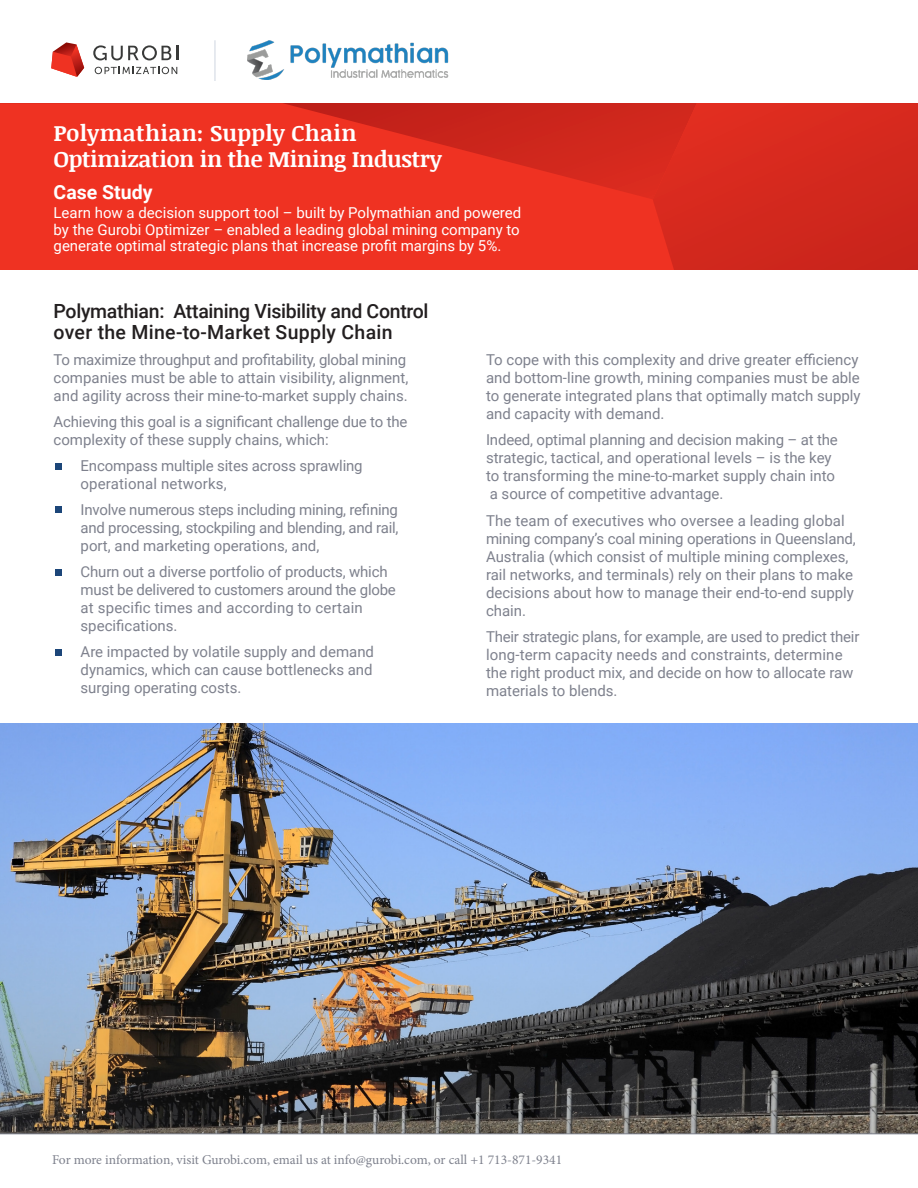
<style>
.page{position:relative;width:918px;height:1188px;background:#fff}
.page>*{position:absolute;margin:0;border:0;box-sizing:border-box;transform-origin:0 0}
.t1{font:700 22.5px/25.5px "Noticia Text";letter-spacing:-.015em;color:#fff}
.Headline_Red_12{font:500 19.5px/21px "Roboto";letter-spacing:-.015em;color:#231f20}
.t2{font:700 19.5px "Roboto";color:#fff}
.Headline_Red_12-2{font:15px/18px "Roboto";color:#7e818d}
.t3{font:15px/16.5px "Roboto";color:#fff;text-align:justify}
.t4{font:13.5px "Minion Pro";letter-spacing:-.005em;color:#7e818d}
</style>
<div class="page">
<img style="left:0;top:723px;width:918px;height:411px">
<svg style="left:0;top:103px;width:653px;height:167px;background:#e92f20"></svg>
<svg style="left:653px;top:103px;width:265px;height:167px;background:#d4281d"></svg>
<svg style="left:93px;top:45px;width:85px;height:15px"></svg>
<svg style="left:95px;top:67px;width:82px;height:7px"></svg>
<svg style="left:51px;top:42px;width:33px;height:35px"></svg>
<hr style="left:214px;top:40px;width:2px;height:41px;background:#597198">
<img style="left:247px;top:41px;width:201px;height:39px">
<hr style="left:0;top:1134px;width:918px;height:1px;background:#7e818d">
<div style="left:55px;top:463px;width:6px;height:7px;background:#1c4679"></div>
<div style="left:55px;top:506px;width:6px;height:7px;background:#1c4679"></div>
<div style="left:55px;top:569px;width:6px;height:7px;background:#1c4679"></div>
<div style="left:55px;top:649px;width:6px;height:7px;background:#1c4679"></div>
<p class="t1" style="left:54px;top:120px;width:390px">Polymathian: Supply Chain<br>Optimization in the Mining Industry</p>
<p class="t3" style="left:54px;top:204px;width:469px">Learn how a decision support tool – built by Polymathian and powered by the Gurobi Optimizer – enabled a leading global mining company to generate optimal strategic plans that increase profit margins by 5%.</p>
<p class="t2" style="left:54px;top:179px;width:100px">Case Study</p>
<p class="Headline_Red_12" style="left:54px;top:300px;width:377px">Polymathian: Attaining Visibility and Control over the Mine-to-Market Supply Chain</p>
<p class="Headline_Red_12-2" style="left:54px;top:350px;width:356px">To maximize throughput and profitability, global mining companies must be able to attain visibility, alignment, and agility across their mine-to-market supply chains.</p>
<p class="Headline_Red_12-2" style="left:54px;top:412px;width:355px">Achieving this goal is a significant challenge due to the complexity of these supply chains, which:</p>
<p class="Headline_Red_12-2" style="left:81px;top:456px;width:284px">Encompass multiple sites across sprawling operational networks,</p>
<p class="Headline_Red_12-2" style="left:81px;top:500px;width:319px;text-align:justify">Involve numerous steps including mining, refining and processing, stockpiling and blending, and rail, port, and marketing operations, and,</p>
<p class="Headline_Red_12-2" style="left:81px;top:562px;width:317px">Churn out a diverse portfolio of products, which must be delivered to customers around the globe at specific times and according to certain specifications.</p>
<p class="Headline_Red_12-2" style="left:81px;top:642px;width:295px;text-align:justify">Are impacted by volatile supply and demand dynamics, which can cause bottlenecks and surging operating costs.</p>
<p class="Headline_Red_12-2" style="left:486px;top:350px;width:376px">To cope with this complexity and drive greater efficiency and bottom-line growth, mining companies must be able to generate integrated plans that optimally match supply and capacity with demand.</p>
<p class="Headline_Red_12-2" style="left:486px;top:431px;width:353px">Indeed, optimal planning and decision making – at the strategic, tactical, and operational levels – is the key to transforming the mine-to-market supply chain into a source of competitive advantage.</p>
<p class="Headline_Red_12-2" style="left:486px;top:511px;width:371px">The team of executives who oversee a leading global mining company’s coal mining operations in Queensland, Australia (which consist of multiple mining complexes, rail networks, and terminals) rely on their plans to make decisions about how to manage their end-to-end supply chain.</p>
<p class="Headline_Red_12-2" style="left:486px;top:627px;width:375px">Their strategic plans, for example, are used to predict their long-term capacity needs and constraints, determine the right product mix, and decide on how to allocate raw materials to blends.</p>
<p class="t4" style="left:52px;top:1150px;width:512px">For more information, visit Gurobi.com, email us at info@gurobi.com, or call +1 713-871-9341</p>
</div>
